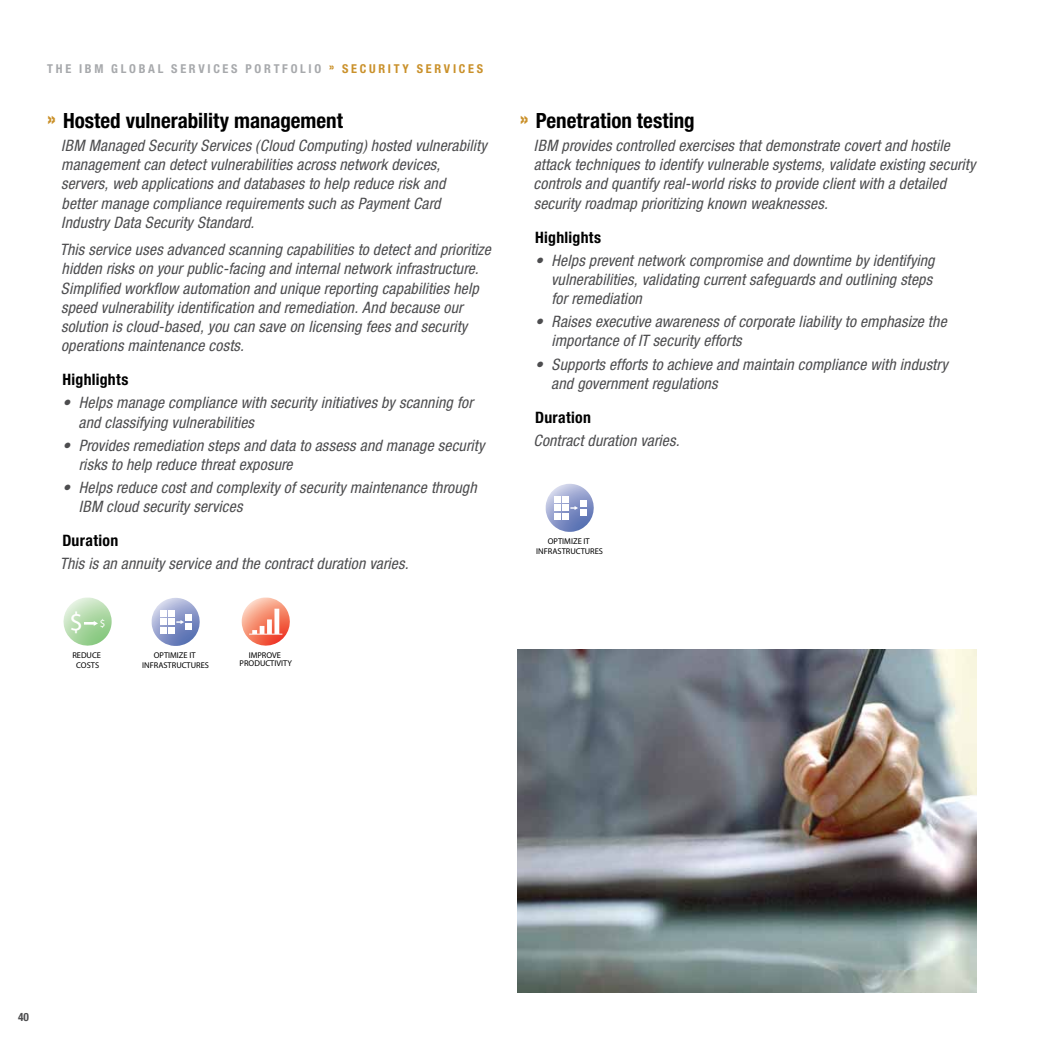
<style>
.page{position:relative;width:1040px;height:1040px;background:#fff}
.page>*{position:absolute;margin:0;border:0;box-sizing:border-box;transform-origin:0 0}
.t1{font:900 condensed 26.6px "Helvetica LT Std";color:#fff}
.t2{font:700 condensed 21px "Helvetica Neue";color:#000}
.t3{font:italic condensed 15.75px/19.2px "Helvetica Neue";letter-spacing:.01em;color:#4d4d4f}
.t4{font:700 condensed 15.75px "Helvetica Neue";letter-spacing:.015em;color:#000}
.t5{font:700 condensed 12.25px "Helvetica Neue";letter-spacing:.22em;color:#a7a9ac}
.t6{font:700 condensed 11.38px "Helvetica Neue";color:#4d4d4f}
.t7{font:900 condensed 11.03px "Helvetica LT Std";color:#fff}
.t8{font:condensed 8.4px/10.2px "Helvetica";color:#000;text-align:center}
.s1{color:#ca912b}
</style>
<div class="page">
<img style="left:518px;top:649px;width:458px;height:343px">
<svg style="left:63px;top:597px;width:49px;height:49px"></svg>
<svg style="left:152px;top:598px;width:48px;height:48px"></svg>
<svg style="left:545px;top:484px;width:49px;height:48px"></svg>
<svg style="left:242px;top:597px;width:48px;height:49px"></svg>
<div style="left:267px;top:619px;width:5px;height:15px;background:#fff"></div>
<div style="left:274px;top:608px;width:5px;height:26px;background:#fff"></div>
<hr style="left:249px;top:633px;width:33px;height:1px;background:#fff">
<p class="t5" style="left:47px;top:61px;width:436px">The IBM global services port folio <span class="s1">» Securit y Services</span></p>
<h2 class="t2" style="left:47px;top:108px;width:297px"><span class="s1">»</span> Hosted vulnerability management</h2>
<p class="t3" style="left:61px;top:136px;width:427px">IBM Managed Security Services (Cloud Computing) hosted vulnerability management can detect vulnerabilities across network devices, servers, web applications and databases to help reduce risk and<br>better manage compliance requirements such as Payment Card Industry Data Security Standard.</p>
<p class="t3" style="left:60px;top:240px;width:432px">This service uses advanced scanning capabilities to detect and prioritize hidden risks on your public-facing and internal network infrastructure.<br>Simplified workflow automation and unique reporting capabilities help speed vulnerability identification and remediation. And because our solution is cloud-based, you can save on licensing fees and security operations maintenance costs.</p>
<p class="t4" style="left:62px;top:370px;width:67px">Highlights</p>
<p class="t3" style="left:79px;top:393px;width:396px;text-indent:-16px">• Helps manage compliance with security initiatives by scanning for and classifying vulnerabilities</p>
<p class="t3" style="left:79px;top:435px;width:407px;text-indent:-16px">• Provides remediation steps and data to assess and manage security risks to help reduce threat exposure</p>
<p class="t3" style="left:79px;top:477px;width:399px;text-indent:-16px">• Helps reduce cost and complexity of security maintenance through<br>IBM cloud security services</p>
<p class="t4" style="left:62px;top:531px;width:57px">Duration</p>
<p class="t3" style="left:60px;top:554px;width:350px">This is an annuity service and the contract duration varies.</p>
<h1 class="t1" style="left:69px;top:605px;width:15px">$</h1>
<p class="t7" style="left:100px;top:617px;width:7px">$</p>
<p class="t8" style="left:72px;top:649px;width:30px">REDUCE<br>COSTS</p>
<p class="t8" style="left:142px;top:650px;width:68px">OPTIMIZE IT<br>INFRASTRUCTURES</p>
<p class="t8" style="left:240px;top:650px;width:54px;line-height:8.4px">IMPROVE<br>PRODUCTIVITY</p>
<h2 class="t2" style="left:520px;top:108px;width:176px"><span class="s1">»</span> Penetration testing</h2>
<p class="t3" style="left:533px;top:136px;width:443px">IBM provides controlled exercises that demonstrate covert and hostile attack techniques to identify vulnerable systems, validate existing security controls and quantify real-world risks to provide client with a detailed security roadmap prioritizing known weaknesses.</p>
<p class="t4" style="left:535px;top:227px;width:67px">Highlights</p>
<p class="t3" style="left:551px;top:250px;width:385px;text-indent:-16px">• Helps prevent network compromise and downtime by identifying vulnerabilities, validating current safeguards and outlining steps for remediation</p>
<p class="t3" style="left:551px;top:312px;width:397px;text-indent:-16px">• Raises executive awareness of corporate liability to emphasize the importance of IT security efforts</p>
<p class="t3" style="left:551px;top:354px;width:398px;text-indent:-16px">• Supports efforts to achieve and maintain compliance with industry and government regulations</p>
<p class="t4" style="left:535px;top:407px;width:57px">Duration</p>
<p class="t3" style="left:533px;top:430px;width:148px">Contract duration varies.</p>
<p class="t8" style="left:536px;top:536px;width:68px">OPTIMIZE IT<br>INFRASTRUCTURES</p>
<p class="t6" style="left:18px;top:1010px;width:12px">40</p>
</div>
